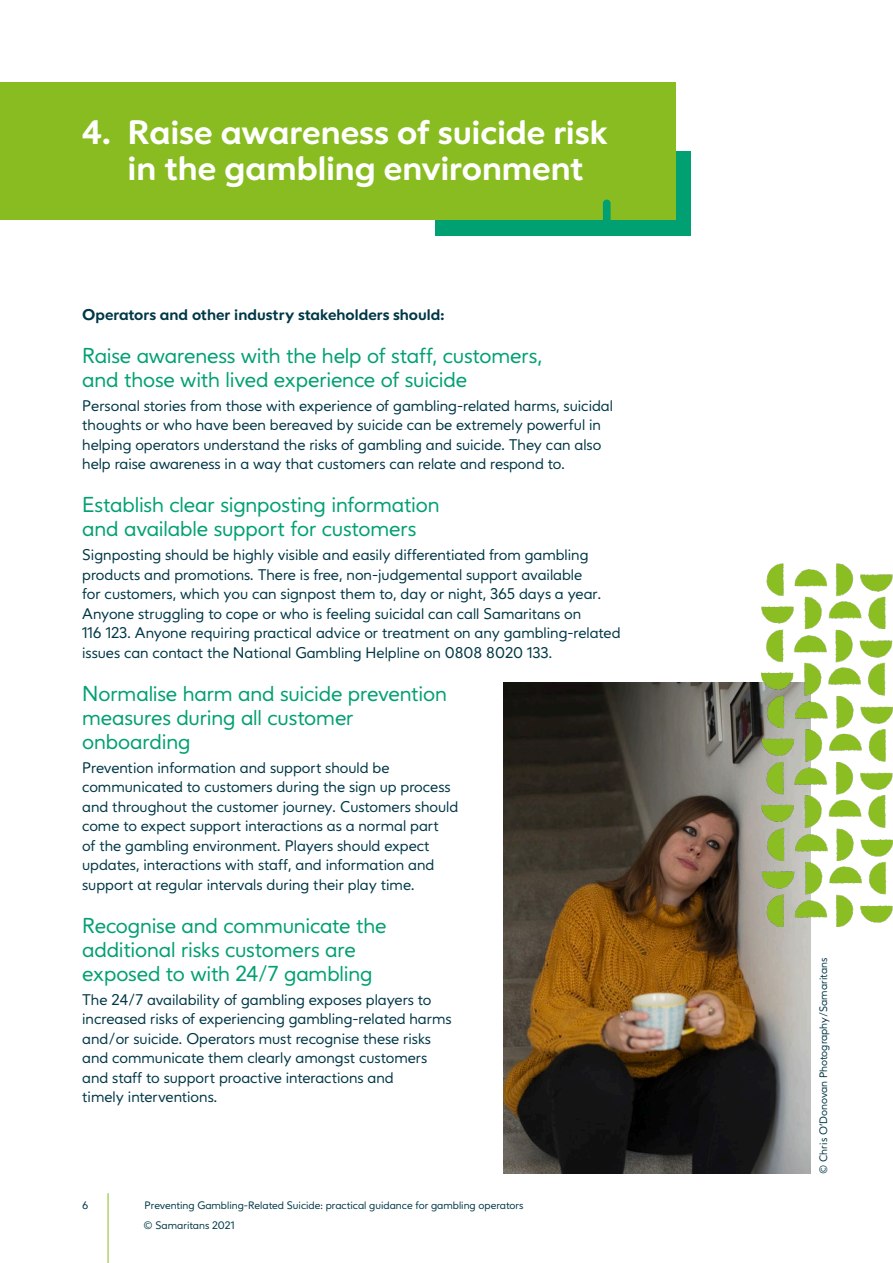
<style>
.page{position:relative;width:893px;height:1263px;background:#fff}
.page>*{position:absolute;margin:0;border:0;box-sizing:border-box;transform-origin:0 0}
.t1{font:700 33px/36px "Varah";letter-spacing:-.005em;color:#fff}
.t2{font:21px/24px "Varah";letter-spacing:-.005em;color:#00a072}
.t3{font:15px/19.5px "Varah";color:#003847}
.t4{font:700 15px "Varah";color:#003847}
.t5{font:10.5px/20.2px "Varah";color:#003847}
</style>
<div class="page">
<hr style="left:108px;top:1193px;width:1px;height:70px;background:#88bc20">
<img style="left:504px;top:683px;width:307px;height:491px">
<img style="left:761px;top:564px;width:132px;height:363px">
<div style="left:435px;top:151px;width:256px;height:84px;background:#00a072"></div>
<div style="left:0;top:82px;width:676px;height:138px;background:#88bc20"></div>
<svg style="left:603px;top:200px;width:8px;height:20px"></svg>
<h1 class="t1" style="left:82px;top:114px;width:31px">4.</h1>
<h1 class="t1" style="left:128px;top:114px;width:482px">Raise awareness of suicide risk in the gambling environment</h1>
<p class="t4" style="left:82px;top:305px;width:364px">Operators and other industry stakeholders should:</p>
<h2 class="t2" style="left:82px;top:344px;width:462px">Raise awareness with the help of staff, customers, and those with lived experience of suicide</h2>
<p class="t3" style="left:82px;top:396px;width:532px">Personal stories from those with experience of gambling-related harms, suicidal thoughts or who have been bereaved by suicide can be extremely powerful in helping operators understand the risks of gambling and suicide. They can also help raise awareness in a way that customers can relate and respond to.</p>
<h2 class="t2" style="left:82px;top:494px;width:359px">Establish clear signposting information and available support for customers</h2>
<p class="t3" style="left:82px;top:546px;width:540px">Signposting should be highly visible and easily differentiated from gambling products and promotions. There is free, non-judgemental support available<br>for customers, which you can signpost them to, day or night, 365 days a year.<br>Anyone struggling to cope or who is feeling suicidal can call Samaritans on<br>116 123. Anyone requiring practical advice or treatment on any gambling-related issues can contact the National Gambling Helpline on 0808 8020 133.</p>
<h2 class="t2" style="left:82px;top:682px;width:366px">Normalise harm and suicide prevention measures during all customer onboarding</h2>
<p class="t3" style="left:82px;top:758px;width:378px">Prevention information and support should be communicated to customers during the sign up process and throughout the customer journey. Customers should come to expect support interactions as a normal part<br>of the gambling environment. Players should expect updates, interactions with staff, and information and support at regular intervals during their play time.</p>
<h2 class="t2" style="left:82px;top:914px;width:306px">Recognise and communicate the additional risks customers are exposed to with 24/7 gambling</h2>
<p class="t3" style="left:82px;top:990px;width:371px">The 24/7 availability of gambling exposes players to increased risks of experiencing gambling-related harms and/or suicide. Operators must recognise these risks and communicate them clearly amongst customers and staff to support proactive interactions and<br>timely interventions.</p>
<p class="t5" style="left:82px;top:1195px;width:8px">6</p>
<p class="t5" style="left:144px;top:1195px;width:381px">Preventing Gambling-Related Suicide: practical guidance for gambling operators © Samaritans 2021</p>
<p class="t5" style="left:814px;top:1173px;width:217px;rotate:-90deg">© Chris O’Donovan Photography/Samaritans</p>
</div>
